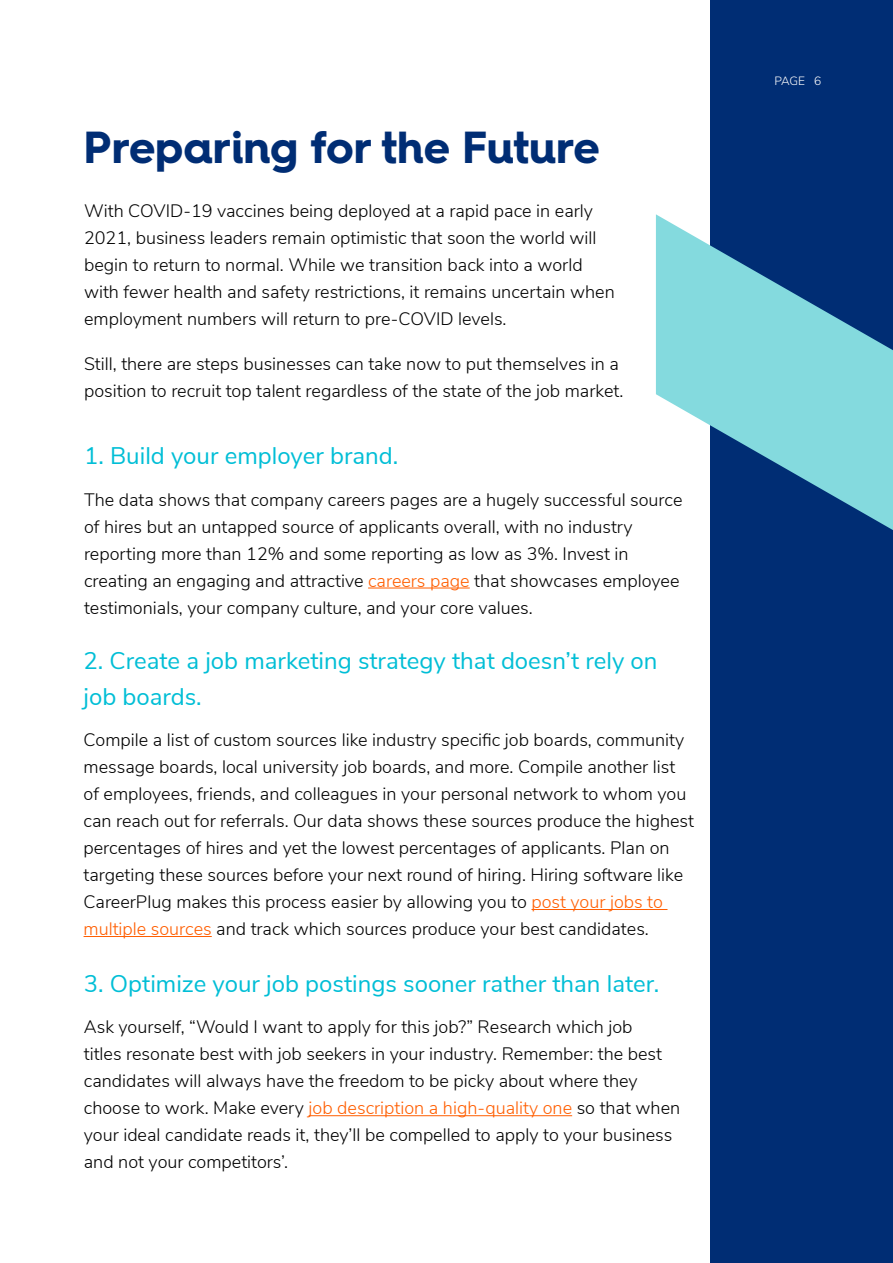
<style>
.page{position:relative;width:893px;height:1263px;background:#fff}
.page>*{position:absolute;margin:0;border:0;box-sizing:border-box;transform-origin:0 0}
.t1{font:700 45px "Hurme Geometric Sans 4";color:#002d74}
.t2{font:24px/36px "Nunito Sans";color:#00bed6}
.t3{font:300 18px/27px "Nunito Sans";color:#000}
.t4{font:300 12px "Nunito Sans";color:#fff}
.s1{color:#ff5e00}
</style>
<div class="page">
<hr style="left:368px;top:587px;width:102px;height:1px;background:#ff5e00">
<hr style="left:531px;top:909px;width:136px;height:1px;background:#ff5e00">
<hr style="left:84px;top:936px;width:128px;height:1px;background:#ff5e00">
<hr style="left:309px;top:1115px;width:263px;height:1px;background:#ff5e00">
<div style="left:710px;top:0;width:183px;height:1262px;background:#002d74"></div>
<svg style="left:656px;top:214px;width:237px;height:316px;fill:#84dade"></svg>
<h1 class="t1" style="left:84px;top:116px;width:518px">Preparing for the Future</h1>
<p class="t3" style="left:84px;top:196px;width:532px">With COVID-19 vaccines being deployed at a rapid pace in early 2021, business leaders remain optimistic that soon the world will begin to return to normal. While we transition back into a world with fewer health and safety restrictions, it remains uncertain when employment numbers will return to pre-COVID levels.</p>
<p class="t3" style="left:84px;top:349px;width:541px">Still, there are steps businesses can take now to put themselves in a position to recruit top talent regardless of the state of the job market.</p>
<h2 class="t2" style="left:84px;top:436px;width:316px">1. Build your employer brand.</h2>
<p class="t3" style="left:84px;top:485px;width:600px">The data shows that company careers pages are a hugely successful source of hires but an untapped source of applicants overall, with no industry reporting more than 12% and some reporting as low as 3%. Invest in creating an engaging and attractive <span class="s1">careers page</span> that showcases employee testimonials, your company culture, and your core values.</p>
<h2 class="t2" style="left:84px;top:642px;width:575px">2. Create a job marketing strategy that doesn’t rely on job boards.</h2>
<p class="t3" style="left:84px;top:725px;width:612px">Compile a list of custom sources like industry specific job boards, community message boards, local university job boards, and more. Compile another list of employees, friends, and colleagues in your personal network to whom you can reach out for referrals. Our data shows these sources produce the highest percentages of hires and yet the lowest percentages of applicants. Plan on targeting these sources before your next round of hiring. Hiring software like CareerPlug makes this process easier by allowing you to <span class="s1">post your jobs to multiple sources</span> and track which sources produce your best candidates.</p>
<h2 class="t2" style="left:84px;top:964px;width:577px">3. Optimize your job postings sooner rather than later.</h2>
<p class="t3" style="left:84px;top:1012px;width:598px">Ask yourself, “Would I want to apply for this job?” Research which job<br>titles resonate best with job seekers in your industry. Remember: the best candidates will always have the freedom to be picky about where they choose to work. Make every <span class="s1">job description a high-quality one</span> so that when your ideal candidate reads it, they’ll be compelled to apply to your business and not your competitors’.</p>
<p class="t4" style="left:774px;top:72px;width:48px">PAGE 6</p>
</div>
